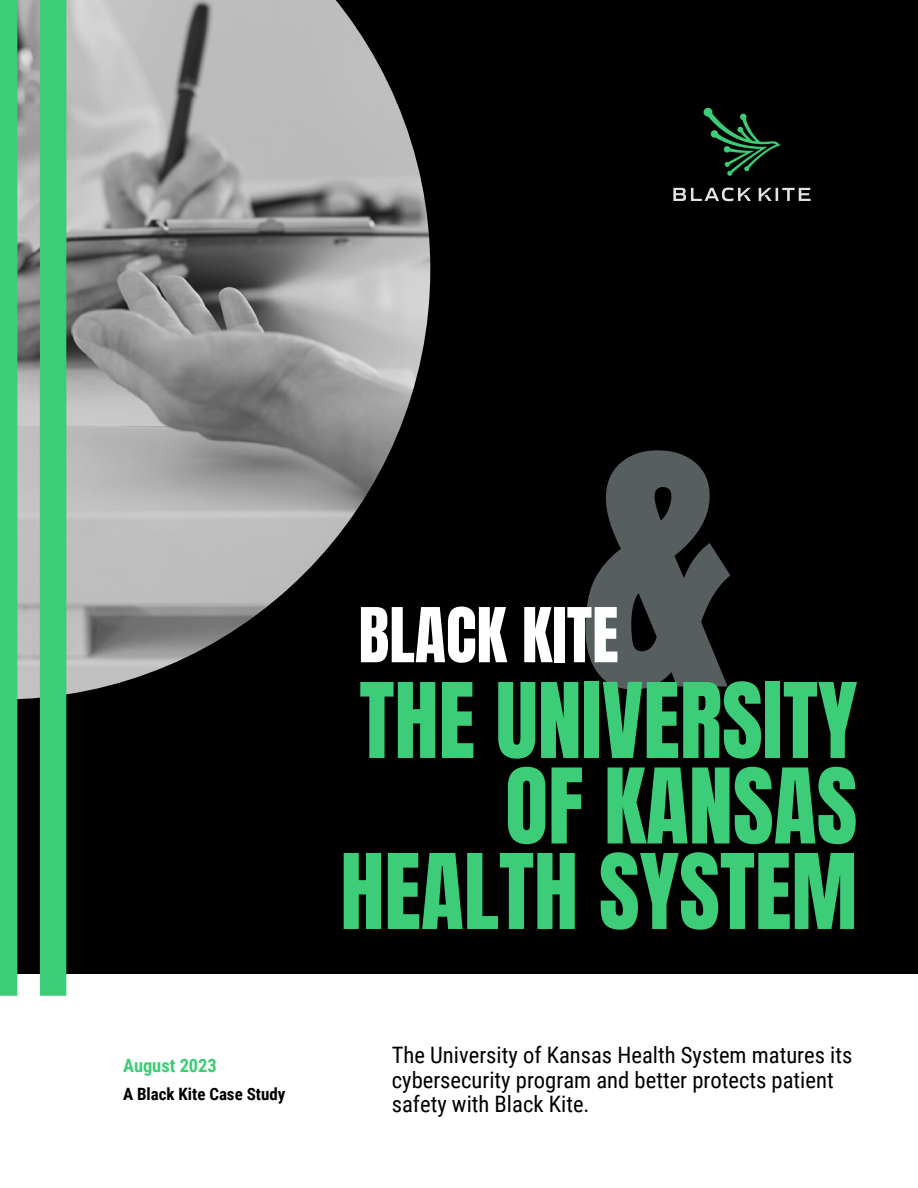
<style>
.page{position:relative;width:918px;height:1188px;background:#fff}
.page>*{position:absolute;margin:0;border:0;box-sizing:border-box;transform-origin:0 0}
.t1{font:305.85px "Anton";color:#575e60}
.t2{font:88.5px "Anton";color:#3dcc77}
.t3{font:64.35px "Anton";color:#fff}
.t4{font:22.65px/24.8px "Roboto Condensed";color:#000}
.t5{font:700 18.45px "Roboto Condensed";color:#3dcc77}
.t6{font:700 16.95px "Roboto Condensed";color:#000}
</style>
<div class="page">
<div style="left:0;top:0;width:918px;height:974px;background:#000"></div>
<img style="left:66px;top:0;width:364px;height:700px">
<img style="left:673px;top:107px;width:138px;height:95px">
<svg style="left:0;top:0;width:66px;height:996px;background:#52b179"></svg>
<p class="t5" style="left:123px;top:1055px;width:95px">August 2023</p>
<p class="t6" style="left:123px;top:1084px;width:164px">A Black Kite Case Study</p>
<p class="t1" style="left:580px;top:338px;width:156px">&amp;</p>
<p class="t3" style="left:358px;top:589px;width:262px">BLACK KITE</p>
<p class="t2" style="left:359px;top:657px;width:500px">THE UNIVERSITY</p>
<p class="t2" style="left:505px;top:743px;width:354px">OF KANSAS</p>
<p class="t2" style="left:340px;top:828px;width:519px">HEALTH SYSTEM</p>
<p class="t4" style="left:392px;top:1043px;width:462px">The University of Kansas Health System matures its cybersecurity program and better protects patient safety with Black Kite.</p>
</div>
